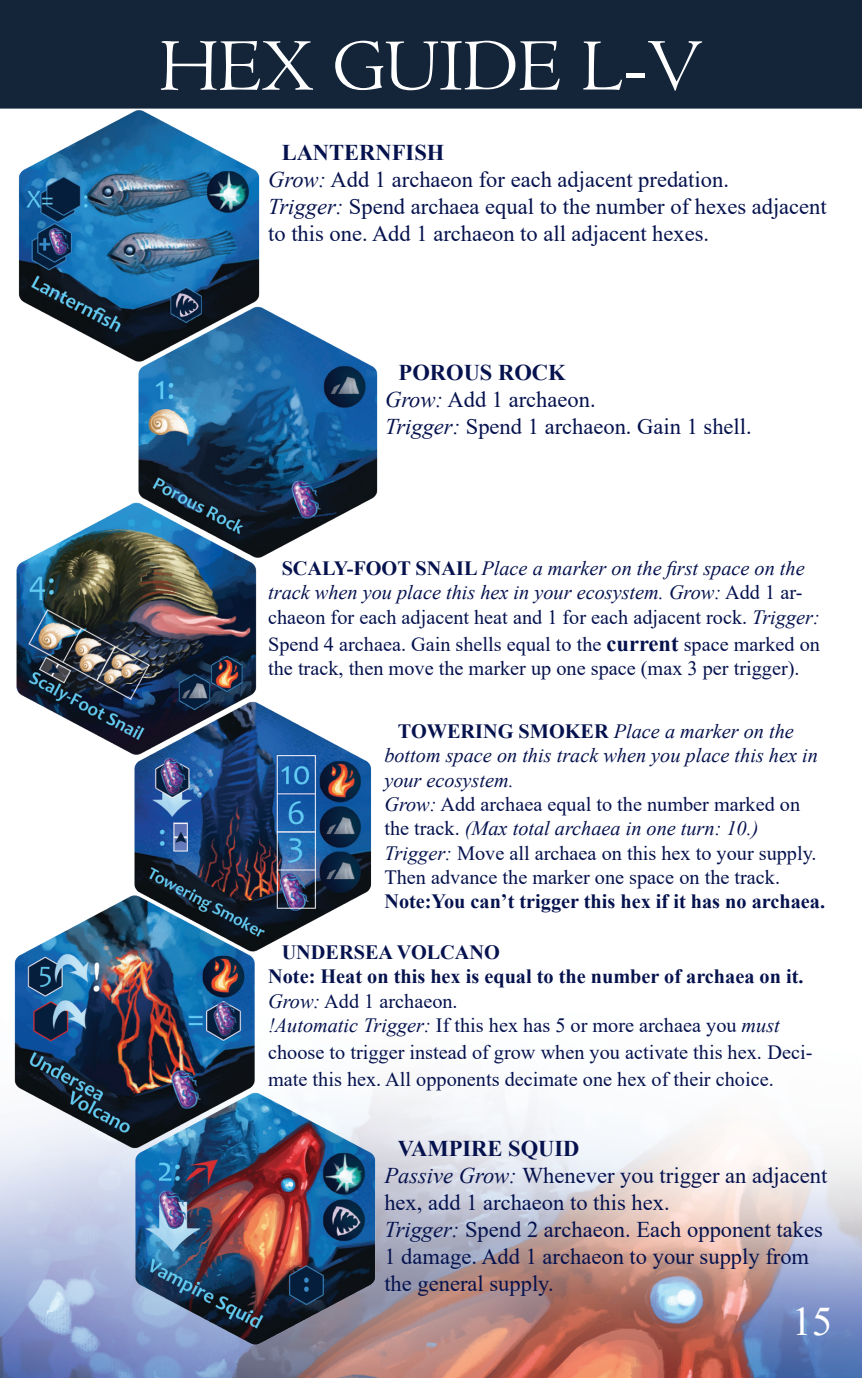
<style>
.page{position:relative;width:862px;height:1378px;background:#fff}
.page>*{position:absolute;margin:0;border:0;box-sizing:border-box;transform-origin:0 0}
.t1{font:76.5px "Centaur";color:#fff}
.t2{font:45px "Berlin Sans FB";color:#fff}
.t3{font:22.5px/27px "Times New Roman";color:#05124e}
.t4{font:700 22.5px "Times New Roman";color:#05124e}
.t5{font:20.25px/24.3px "Times New Roman";color:#05124e}
.t6{font:italic 20.25px/24.3px "Times New Roman";color:#05124e}
.t7{font:700 20.25px "Times New Roman";color:#05124e}
.s1{font-style:italic}
.s2{font-weight:700;font-style:normal}
.s3{font-style:normal}
.s4{font-weight:700;font-size:22.5px}
</style>
<div class="page">
<img style="left:0;top:0;width:861px;height:1378px">
<img style="left:17px;top:110px;width:243px;height:253px">
<img style="left:15px;top:502px;width:243px;height:254px">
<img style="left:136px;top:305px;width:243px;height:253px">
<img style="left:133px;top:1092px;width:243px;height:253px">
<img style="left:14px;top:895px;width:243px;height:253px">
<img style="left:131px;top:700px;width:243px;height:253px">
<p class="t1" style="left:159px;top:20px;width:544px">HEX GUIDE L-V</p>
<p class="t4" style="left:281px;top:136px;width:164px">LANTERNFISH</p>
<p class="t3" style="left:268px;top:165px;width:462px"><span class="s1">Grow:</span> Add 1 archaeon for each adjacent predation.</p>
<p class="t3" style="left:268px;top:192px;width:559px"><span class="s1">Trigger:</span> Spend archaea equal to the number of hexes adjacent to this one. Add 1 archaeon to all adjacent hexes.</p>
<p class="t4" style="left:398px;top:356px;width:168px">POROUS ROCK</p>
<p class="t3" style="left:385px;top:385px;width:212px"><span class="s1">Grow:</span> Add 1 archaeon.</p>
<p class="t3" style="left:385px;top:412px;width:368px"><span class="s1">Trigger:</span> Spend 1 archaeon. Gain 1 shell.</p>
<p class="t6" style="left:268px;top:556px;width:552px;text-indent:14px"><span class="s2">SCALY-FOOT SNAIL</span> Place a marker on the first space on the track when you place this hex in your ecosystem. Grow: <span class="s3">Add 1 ar&shy;chaeon for each adjacent heat and 1 for each adjacent rock.</span> Trigger:</p>
<p class="t5" style="left:268px;top:631px;width:553px">Spend 4 archaea. Gain shells equal to the <span class="s4">current</span> space marked on the track, then move the marker up one space (max 3 per trigger).</p>
<p class="t6" style="left:384px;top:718px;width:435px;text-indent:14px"><span class="s2">TOWERING SMOKER</span> Place a marker on the bottom space on this track when you place this hex in your ecosystem.</p>
<p class="t5" style="left:384px;top:791px;width:417px"><span class="s1">Grow:</span> Add archaea equal to the number marked on the track. <span class="s1">(Max total archaea in one turn: 10.)</span></p>
<p class="t5" style="left:384px;top:840px;width:433px"><span class="s1">Trigger:</span> Move all archaea on this hex to your supply.<br>Then advance the marker one space on the track.</p>
<p class="t7" style="left:384px;top:886px;width:442px">Note:You can’t trigger this hex if it has no archaea.</p>
<p class="t7" style="left:281px;top:937px;width:220px">UNDERSEA VOLCANO</p>
<p class="t7" style="left:268px;top:962px;width:536px">Note: Heat on this hex is equal to the number of archaea on it.</p>
<p class="t5" style="left:268px;top:988px;width:191px"><span class="s1">Grow:</span> Add 1 archaeon.</p>
<p class="t5" style="left:268px;top:1011px;width:545px;line-height:27px"><span class="s1">!Automatic Trigger:</span> If this hex has 5 or more archaea you <span class="s1">must </span>choose to trigger instead of grow when you activate this hex. Deci&shy;mate this hex. All opponents decimate one hex of their choice.</p>
<p class="t4" style="left:397px;top:1132px;width:183px">VAMPIRE SQUID</p>
<p class="t3" style="left:384px;top:1161px;width:444px"><span class="s1">Passive Grow:</span> Whenever you trigger an adjacent hex, add 1 archaeon to this hex.</p>
<p class="t3" style="left:384px;top:1215px;width:440px"><span class="s1">Trigger:</span> Spend 2 archaeon. Each opponent takes<br>1 damage. Add 1 archaeon to your supply from the general supply.</p>
<h2 class="t2" style="left:787px;top:1307px;width:46px">15<sup>15</sup></h2>
</div>
